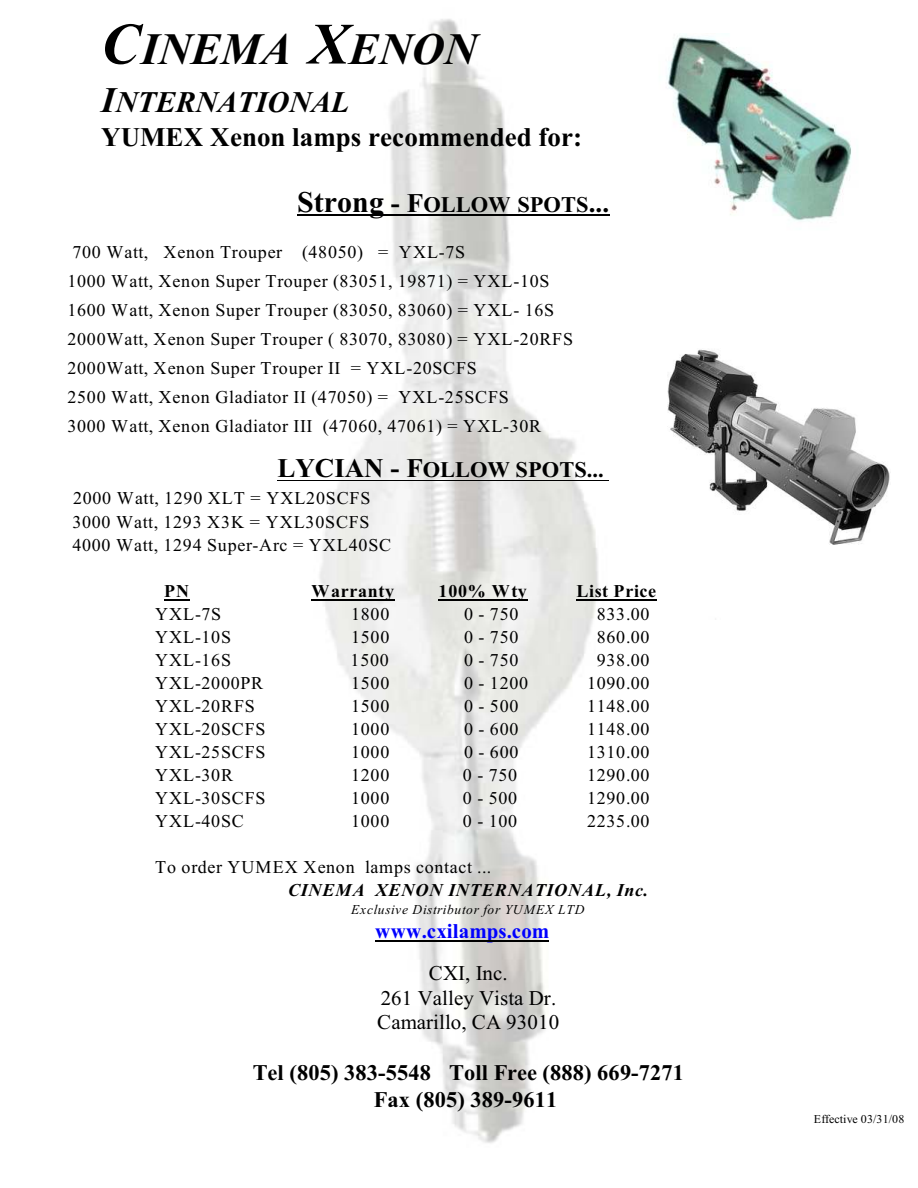
<style>
.page{position:relative;width:918px;height:1188px;background:#fff}
.page>*{position:absolute;margin:0;border:0;box-sizing:border-box;transform-origin:0 0}
.t1{font:italic 700 44.85px "Times New Roman";color:#000}
.t2{font:italic 700 30px "Times New Roman";color:#000}
.t3{font:700 27px "Times New Roman";letter-spacing:.005em;color:#000}
.t4{font:700 22.35px/26.2px "Times New Roman";color:#000;text-align:center}
.t5{font:21px/24.6px "Times New Roman";letter-spacing:.005em;color:#000;text-align:center}
.t6{font:700 21px "Times New Roman";letter-spacing:.01em;color:#00f}
.t7{font:18px/29px "Times New Roman";letter-spacing:.04em;color:#000}
.t8{font:italic 700 18px "Times New Roman";letter-spacing:.055em;color:#000}
.t9{font:700 18px "Times New Roman";letter-spacing:.04em;color:#000}
.t10{font:italic 13.5px "Times New Roman";letter-spacing:.06em;color:#000}
.t11{font:12px "Times New Roman";letter-spacing:.015em;color:#000}
.s1{font-size:58.5px}
.s2{font-size:36px}
.s3{font-size:30px}
.s4{font-size:27px}
</style>
<div class="page">
<img style="left:297px;top:19px;width:331px;height:1124px">
<hr style="left:297px;top:215px;width:312px;height:1px;background:#000">
<hr style="left:277px;top:480px;width:332px;height:1px;background:#000">
<svg style="left:164px;top:600px;width:26px;height:1px"></svg>
<hr style="left:312px;top:600px;width:83px;height:1px;background:#000">
<hr style="left:439px;top:600px;width:89px;height:1px;background:#000">
<hr style="left:576px;top:600px;width:81px;height:1px;background:#000">
<hr style="left:375px;top:941px;width:174px;height:1px;background:#000">
<img style="left:667px;top:34px;width:184px;height:187px">
<img style="left:668px;top:349px;width:223px;height:196px">
<h1 class="t1" style="left:101px;top:33px;width:377px"><span class="s1">C</span>INEMA <span class="s1">X</span>ENON</h1>
<h2 class="t2" style="left:101px;top:91px;width:250px"><span class="s2">I</span>NTERNATIONAL</h2>
<h3 class="t3" style="left:101px;top:127px;width:482px">YUMEX Xenon lamps recommended for:</h3>
<p class="t4" style="left:297px;top:194px;width:314px"><span class="s3">Strong</span> <span class="s4">- F</span>OLLOW SPOTS<span class="s4">...</span></p>
<p class="t7" style="left:68px;top:239px;width:507px">700 Watt, Xenon Trouper (48050) = YXL-7S<br>1000 Watt, Xenon Super Trouper (83051, 19871) = YXL-10S 1600 Watt, Xenon Super Trouper (83050, 83060) = YXL- 16S 2000Watt, Xenon Super Trouper ( 83070, 83080) = YXL-20RFS 2000Watt, Xenon Super Trouper II = YXL-20SCFS<br>2500 Watt, Xenon Gladiator II (47050) = YXL-25SCFS<br>3000 Watt, Xenon Gladiator III (47060, 47061) = YXL-30R</p>
<p class="t4" style="left:277px;top:459px;width:328px"><span class="s4">LYCIAN - F</span>OLLOW SPOTS...</p>
<p class="t7" style="left:72px;top:488px;width:320px;line-height:23.4px">2000 Watt, 1290 XLT = YXL20SCFS<br>3000 Watt, 1293 X3K = YXL30SCFS<br>4000 Watt, 1294 Super-Arc = YXL40SC</p>
<p class="t9" style="left:164px;top:585px;width:26px">PN</p>
<p class="t9" style="left:312px;top:585px;width:84px">Warranty</p>
<p class="t9" style="left:439px;top:585px;width:90px">100% Wty</p>
<p class="t9" style="left:576px;top:585px;width:81px">List Price</p>
<p class="t7" style="left:155px;top:601px;width:68px">YXL-7S</p>
<p class="t7" style="left:351px;top:601px;width:40px">1800</p>
<p class="t7" style="left:464px;top:601px;width:56px">0 - 750</p>
<p class="t7" style="left:597px;top:601px;width:54px">833.00</p>
<p class="t7" style="left:155px;top:624px;width:77px">YXL-10S</p>
<p class="t7" style="left:351px;top:624px;width:40px">1500</p>
<p class="t7" style="left:464px;top:624px;width:56px">0 - 750</p>
<p class="t7" style="left:597px;top:624px;width:54px">860.00</p>
<p class="t7" style="left:155px;top:647px;width:77px">YXL-16S</p>
<p class="t7" style="left:351px;top:647px;width:40px">1500</p>
<p class="t7" style="left:464px;top:647px;width:56px">0 - 750</p>
<p class="t7" style="left:597px;top:647px;width:54px">938.00</p>
<p class="t7" style="left:155px;top:670px;width:110px">YXL-2000PR</p>
<p class="t7" style="left:351px;top:670px;width:40px">1500</p>
<p class="t7" style="left:464px;top:670px;width:66px">0 - 1200</p>
<p class="t7" style="left:587px;top:670px;width:64px">1090.00</p>
<p class="t7" style="left:155px;top:693px;width:101px">YXL-20RFS</p>
<p class="t7" style="left:351px;top:693px;width:40px">1500</p>
<p class="t7" style="left:464px;top:693px;width:56px">0 - 500</p>
<p class="t7" style="left:587px;top:693px;width:64px">1148.00</p>
<p class="t7" style="left:155px;top:716px;width:112px">YXL-20SCFS</p>
<p class="t7" style="left:351px;top:716px;width:40px">1000</p>
<p class="t7" style="left:464px;top:716px;width:56px">0 - 600</p>
<p class="t7" style="left:587px;top:716px;width:64px">1148.00</p>
<p class="t7" style="left:155px;top:739px;width:112px">YXL-25SCFS</p>
<p class="t7" style="left:351px;top:739px;width:40px">1000</p>
<p class="t7" style="left:464px;top:739px;width:56px">0 - 600</p>
<p class="t7" style="left:587px;top:739px;width:64px">1310.00</p>
<p class="t7" style="left:155px;top:762px;width:79px">YXL-30R</p>
<p class="t7" style="left:351px;top:762px;width:40px">1200</p>
<p class="t7" style="left:463px;top:762px;width:56px">0 - 750</p>
<p class="t7" style="left:587px;top:762px;width:64px">1290.00</p>
<p class="t7" style="left:155px;top:785px;width:112px">YXL-30SCFS</p>
<p class="t7" style="left:351px;top:785px;width:40px">1000</p>
<p class="t7" style="left:463px;top:785px;width:56px">0 - 500</p>
<p class="t7" style="left:587px;top:785px;width:64px">1290.00</p>
<p class="t7" style="left:155px;top:808px;width:90px">YXL-40SC</p>
<p class="t7" style="left:351px;top:808px;width:40px">1000</p>
<p class="t7" style="left:463px;top:808px;width:56px">0 - 100</p>
<p class="t7" style="left:587px;top:808px;width:64px">2235.00</p>
<p class="t7" style="left:155px;top:854px;width:338px">To order YUMEX Xenon lamps contact ...</p>
<p class="t8" style="left:288px;top:884px;width:362px">CINEMA XENON INTERNATIONAL, Inc.</p>
<p class="t10" style="left:351px;top:905px;width:235px">Exclusive Distributor for YUMEX LTD</p>
<p class="t6" style="left:375px;top:924px;width:176px">www.cxilamps.com</p>
<p class="t5" style="left:377px;top:963px;width:183px">CXI, Inc.<br>261 Valley Vista Dr.<br>Camarillo, CA 93010</p>
<p class="t4" style="left:253px;top:1062px;width:433px">Tel (805) 383-5548 Toll Free (888) 669-7271<br>Fax (805) 389-9611</p>
<p class="t11" style="left:814px;top:1115px;width:92px">Effective 03/31/08</p>
</div>
